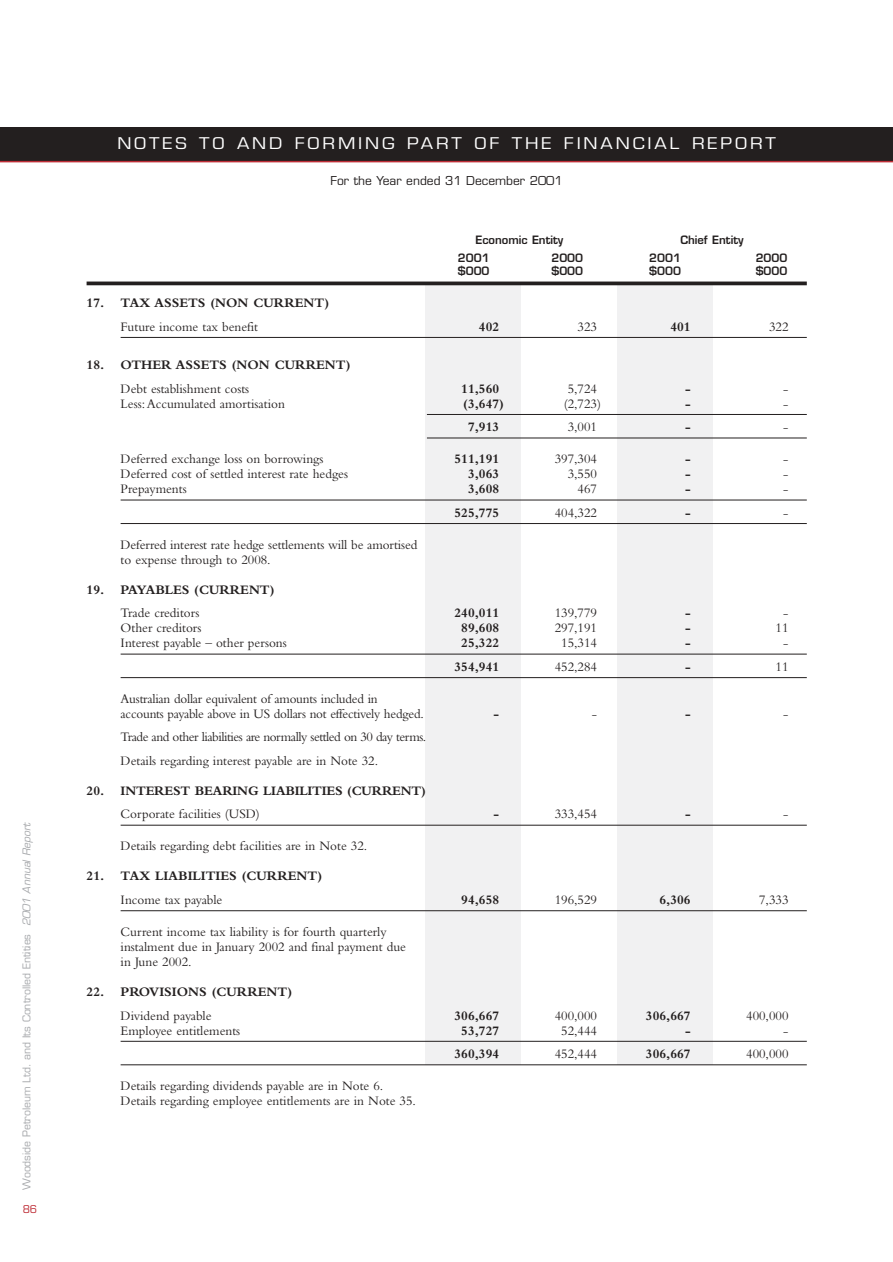
<style>
.page{position:relative;width:893px;height:1262px;background:#fff}
.page>*{position:absolute;margin:0;border:0;box-sizing:border-box;transform-origin:0 0}
.t1{font:15.75px "Eurostile";letter-spacing:.16em;color:#fff;scale:1.14 1}
.t2{font:13.5px/15px "Bembo";color:#231f1f}
.t3{font:700 13.5px "Bembo";color:#231f1f}
.t4{font:13.5px/23.5px "Bembo";letter-spacing:-.035em;color:#231f1f}
.t5{font:12px "Eurostile";color:#231f1f}
.t6{font:600 11.25px "Eurostile";color:#231f1f}
.t7{font:10.5px "Eurostile";letter-spacing:-.005em;color:#a7a9ac}
.t8{font:10.5px "Eurostile";color:#be2e37}
.s1{font-style:italic}
</style>
<div class="page">
<div style="left:425px;top:285px;width:96px;height:779px;background:#f1f1f2"></div>
<div style="left:617px;top:285px;width:95px;height:779px;background:#f1f1f2"></div>
<div style="left:0;top:128px;width:892px;height:34px;background:#231f1f"></div>
<hr style="left:0;top:161px;width:892px;height:1px;background:#be2e37">
<svg style="left:87px;top:281px;width:719px;height:4px;background:#403d3d"></svg>
<hr style="left:121px;top:337px;width:685px;height:1px;background:#231f1f">
<hr style="left:427px;top:414px;width:379px;height:1px;background:#231f1f">
<hr style="left:427px;top:437px;width:379px;height:1px;background:#231f1f">
<hr style="left:121px;top:499px;width:685px;height:1px;background:#231f1f">
<hr style="left:121px;top:523px;width:685px;height:1px;background:#231f1f">
<hr style="left:121px;top:653px;width:685px;height:1px;background:#231f1f">
<hr style="left:121px;top:677px;width:685px;height:1px;background:#231f1f">
<hr style="left:121px;top:824px;width:685px;height:1px;background:#231f1f">
<hr style="left:121px;top:910px;width:685px;height:1px;background:#231f1f">
<hr style="left:121px;top:1041px;width:685px;height:1px;background:#231f1f">
<hr style="left:121px;top:1064px;width:685px;height:1px;background:#231f1f">
<p class="t7" style="left:23px;top:1189px;width:369px;rotate:-90deg">Woodside Petroleum Ltd. and Its Controlled Entities <span class="s1">2001 Annual Report</span></p>
<p class="t8" style="left:23px;top:1205px;width:16px">86</p>
<p class="t1" style="left:117px;top:137px;width:579px">NOTES TO AND FORMING PART OF THE FINANCIAL REPORT</p>
<p class="t5" style="left:330px;top:176px;width:234px">For the Year ended 31 December 2001</p>
<p class="t6" style="left:475px;top:235px;width:89px">Economic Entity</p>
<p class="t6" style="left:680px;top:235px;width:65px">Chief Entity</p>
<p class="t6" style="left:458px;top:253px;width:33px">2001</p>
<p class="t6" style="left:551px;top:253px;width:33px">2000</p>
<p class="t6" style="left:649px;top:253px;width:33px">2001</p>
<p class="t6" style="left:755px;top:253px;width:33px">2000</p>
<p class="t6" style="left:458px;top:267px;width:33px">$000</p>
<p class="t6" style="left:551px;top:267px;width:33px">$000</p>
<p class="t6" style="left:649px;top:267px;width:33px">$000</p>
<p class="t6" style="left:755px;top:267px;width:33px">$000</p>
<p class="t3" style="left:87px;top:298px;width:244px">17. TAX ASSETS (NON CURRENT)</p>
<p class="t2" style="left:121px;top:320px;width:139px">Future income tax benefit</p>
<p class="t3" style="left:479px;top:321px;width:22px">402</p>
<p class="t2" style="left:577px;top:320px;width:21px">323</p>
<p class="t3" style="left:670px;top:321px;width:22px">401</p>
<p class="t2" style="left:769px;top:320px;width:21px">322</p>
<p class="t3" style="left:87px;top:360px;width:265px">18. OTHER ASSETS (NON CURRENT)</p>
<p class="t2" style="left:121px;top:382px;width:130px">Debt establishment costs</p>
<p class="t3" style="left:461px;top:383px;width:39px">11,560</p>
<p class="t2" style="left:567px;top:382px;width:31px">5,724</p>
<p class="t3" style="left:685px;top:383px;width:7px">-</p>
<p class="t2" style="left:783px;top:382px;width:7px">-</p>
<p class="t2" style="left:121px;top:397px;width:166px">Less:Accumulated amortisation</p>
<p class="t3" style="left:463px;top:398px;width:42px">(3,647)</p>
<p class="t2" style="left:563px;top:397px;width:39px">(2,723)</p>
<p class="t3" style="left:685px;top:398px;width:7px">-</p>
<p class="t2" style="left:783px;top:397px;width:7px">-</p>
<p class="t3" style="left:468px;top:422px;width:33px">7,913</p>
<p class="t2" style="left:567px;top:421px;width:31px">3,001</p>
<p class="t3" style="left:685px;top:422px;width:7px">-</p>
<p class="t2" style="left:783px;top:421px;width:7px">-</p>
<p class="t2" style="left:121px;top:453px;width:204px">Deferred exchange loss on borrowings</p>
<p class="t3" style="left:454px;top:454px;width:46px">511,191</p>
<p class="t2" style="left:554px;top:453px;width:44px">397,304</p>
<p class="t3" style="left:685px;top:454px;width:7px">-</p>
<p class="t2" style="left:783px;top:453px;width:7px">-</p>
<p class="t2" style="left:121px;top:468px;width:229px">Deferred cost of settled interest rate hedges</p>
<p class="t3" style="left:468px;top:469px;width:33px">3,063</p>
<p class="t2" style="left:567px;top:468px;width:31px">3,550</p>
<p class="t3" style="left:685px;top:469px;width:7px">-</p>
<p class="t2" style="left:783px;top:468px;width:7px">-</p>
<p class="t2" style="left:121px;top:483px;width:68px">Prepayments</p>
<p class="t3" style="left:468px;top:484px;width:33px">3,608</p>
<p class="t2" style="left:577px;top:483px;width:21px">467</p>
<p class="t3" style="left:685px;top:484px;width:7px">-</p>
<p class="t2" style="left:783px;top:483px;width:7px">-</p>
<p class="t3" style="left:454px;top:508px;width:46px">525,775</p>
<p class="t2" style="left:554px;top:506px;width:44px">404,322</p>
<p class="t3" style="left:685px;top:508px;width:7px">-</p>
<p class="t2" style="left:783px;top:506px;width:7px">-</p>
<p class="t2" style="left:121px;top:538px;width:298px">Deferred interest rate hedge settlements will be amortised to expense through to 2008.</p>
<p class="t3" style="left:87px;top:585px;width:189px">19. PAYABLES (CURRENT)</p>
<p class="t2" style="left:121px;top:607px;width:80px">Trade creditors</p>
<p class="t3" style="left:454px;top:608px;width:46px">240,011</p>
<p class="t2" style="left:554px;top:607px;width:44px">139,779</p>
<p class="t3" style="left:685px;top:608px;width:7px">-</p>
<p class="t2" style="left:783px;top:607px;width:7px">-</p>
<p class="t2" style="left:121px;top:622px;width:82px">Other creditors</p>
<p class="t3" style="left:461px;top:623px;width:39px">89,608</p>
<p class="t2" style="left:554px;top:622px;width:44px">297,191</p>
<p class="t3" style="left:685px;top:623px;width:7px">-</p>
<p class="t2" style="left:775px;top:622px;width:14px">11</p>
<p class="t2" style="left:121px;top:637px;width:168px">Interest payable – other persons</p>
<p class="t3" style="left:461px;top:638px;width:39px">25,322</p>
<p class="t2" style="left:561px;top:637px;width:37px">15,314</p>
<p class="t3" style="left:685px;top:638px;width:7px">-</p>
<p class="t2" style="left:783px;top:637px;width:7px">-</p>
<p class="t3" style="left:454px;top:662px;width:46px">354,941</p>
<p class="t2" style="left:554px;top:660px;width:44px">452,284</p>
<p class="t3" style="left:685px;top:662px;width:7px">-</p>
<p class="t2" style="left:775px;top:660px;width:14px">11</p>
<p class="t2" style="left:121px;top:692px;width:304px">Australian dollar equivalent of amounts included in accounts payable above in US dollars not effectively hedged.</p>
<p class="t3" style="left:493px;top:709px;width:7px">-</p>
<p class="t2" style="left:592px;top:707px;width:7px">-</p>
<p class="t3" style="left:685px;top:709px;width:7px">-</p>
<p class="t2" style="left:783px;top:707px;width:7px">-</p>
<p class="t4" style="left:121px;top:726px;width:307px">Trade and other liabilities are normally settled on 30 day terms.<br>Details regarding interest payable are in Note 32.</p>
<p class="t3" style="left:87px;top:786px;width:341px">20. INTEREST BEARING LIABILITIES (CURRENT)</p>
<p class="t2" style="left:121px;top:808px;width:141px">Corporate facilities (USD)</p>
<p class="t3" style="left:493px;top:809px;width:7px">-</p>
<p class="t2" style="left:554px;top:808px;width:44px">333,454</p>
<p class="t3" style="left:685px;top:809px;width:7px">-</p>
<p class="t2" style="left:783px;top:808px;width:7px">-</p>
<p class="t2" style="left:121px;top:840px;width:248px">Details regarding debt facilities are in Note 32.</p>
<p class="t3" style="left:87px;top:871px;width:237px">21. TAX LIABILITIES (CURRENT)</p>
<p class="t2" style="left:121px;top:893px;width:103px">Income tax payable</p>
<p class="t3" style="left:461px;top:895px;width:39px">94,658</p>
<p class="t2" style="left:554px;top:893px;width:44px">196,529</p>
<p class="t3" style="left:659px;top:895px;width:33px">6,306</p>
<p class="t2" style="left:759px;top:893px;width:31px">7,333</p>
<p class="t2" style="left:121px;top:925px;width:287px">Current income tax liability is for fourth quarterly instalment due in January 2002 and final payment due in June 2002.</p>
<p class="t3" style="left:87px;top:987px;width:207px">22. PROVISIONS (CURRENT)</p>
<p class="t2" style="left:121px;top:1009px;width:92px">Dividend payable</p>
<p class="t3" style="left:454px;top:1010px;width:46px">306,667</p>
<p class="t2" style="left:554px;top:1009px;width:44px">400,000</p>
<p class="t3" style="left:646px;top:1010px;width:46px">306,667</p>
<p class="t2" style="left:746px;top:1009px;width:44px">400,000</p>
<p class="t2" style="left:121px;top:1024px;width:121px">Employee entitlements</p>
<p class="t3" style="left:461px;top:1025px;width:39px">53,727</p>
<p class="t2" style="left:561px;top:1024px;width:37px">52,444</p>
<p class="t3" style="left:685px;top:1025px;width:7px">-</p>
<p class="t3" style="left:454px;top:1049px;width:46px">360,394</p>
<p class="t2" style="left:554px;top:1047px;width:44px">452,444</p>
<p class="t3" style="left:646px;top:1049px;width:46px">306,667</p>
<p class="t2" style="left:746px;top:1047px;width:44px">400,000</p>
<p class="t2" style="left:121px;top:1079px;width:297px">Details regarding dividends payable are in Note 6.<br>Details regarding employee entitlements are in Note 35.</p>
</div>
